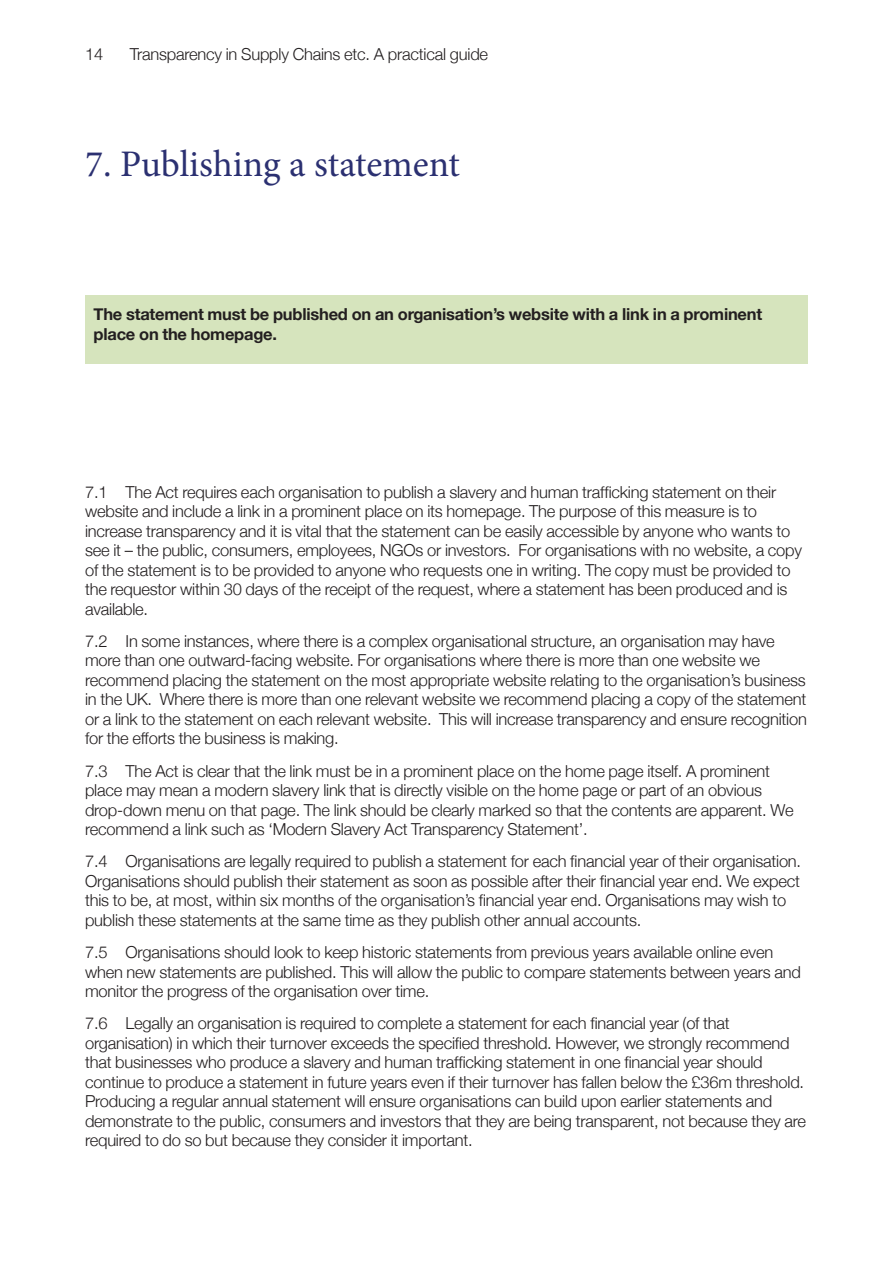
<style>
.page{position:relative;width:893px;height:1263px;background:#fff}
.page>*{position:absolute;margin:0;border:0;box-sizing:border-box;transform-origin:0 0}
.Heading_01{font:37.5px "Minion Pro";letter-spacing:-.005em;color:#2b3071}
._06_body_text_1_0_no{font:300 16.5px/19.5px "Helvetica Neue";letter-spacing:-.015em;color:#231f20}
.t1{font:700 16.5px/19.5px "Helvetica Neue";letter-spacing:-.015em;color:#231f20}
</style>
<div class="page">
<div style="left:85px;top:296px;width:723px;height:68px;background:#d6e4bd"></div>
<p class="_06_body_text_1_0_no" style="left:85px;top:44px;width:20px">14</p>
<p class="_06_body_text_1_0_no" style="left:130px;top:44px;width:360px">Transparency in Supply Chains etc. A practical guide</p>
<p class="Heading_01" style="left:85px;top:139px;width:376px">7. Publishing a statement</p>
<p class="t1" style="left:94px;top:304px;width:670px">The statement must be published on an organisation’s website with a link in a prominent place on the homepage.</p>
<p class="_06_body_text_1_0_no" style="left:85px;top:482px;width:719px">7.1 The Act requires each organisation to publish a slavery and human trafficking statement on their website and include a link in a prominent place on its homepage. The purpose of this measure is to increase transparency and it is vital that the statement can be easily accessible by anyone who wants to see it – the public, consumers, employees, NGOs or investors. For organisations with no website, a copy of the statement is to be provided to anyone who requests one in writing. The copy must be provided to the requestor within 30 days of the receipt of the request, where a statement has been produced and is available.</p>
<p class="_06_body_text_1_0_no" style="left:85px;top:631px;width:723px">7.2 In some instances, where there is a complex organisational structure, an organisation may have more than one outward-facing website. For organisations where there is more than one website we recommend placing the statement on the most appropriate website relating to the organisation’s business in the UK. Where there is more than one relevant website we recommend placing a copy of the statement or a link to the statement on each relevant website. This will increase transparency and ensure recognition for the efforts the business is making.</p>
<p class="_06_body_text_1_0_no" style="left:85px;top:761px;width:710px">7.3 The Act is clear that the link must be in a prominent place on the home page itself. A prominent place may mean a modern slavery link that is directly visible on the home page or part of an obvious drop-down menu on that page. The link should be clearly marked so that the contents are apparent. We recommend a link such as ‘Modern Slavery Act Transparency Statement’.</p>
<p class="_06_body_text_1_0_no" style="left:85px;top:851px;width:718px">7.4 Organisations are legally required to publish a statement for each financial year of their organisation.<br>Organisations should publish their statement as soon as possible after their financial year end. We expect this to be, at most, within six months of the organisation’s financial year end. Organisations may wish to publish these statements at the same time as they publish other annual accounts.</p>
<p class="_06_body_text_1_0_no" style="left:85px;top:942px;width:717px">7.5 Organisations should look to keep historic statements from previous years available online even when new statements are published. This will allow the public to compare statements between years and monitor the progress of the organisation over time.</p>
<p class="_06_body_text_1_0_no" style="left:85px;top:1013px;width:723px">7.6 Legally an organisation is required to complete a statement for each financial year (of that organisation) in which their turnover exceeds the specified threshold. However, we strongly recommend that businesses who produce a slavery and human trafficking statement in one financial year should continue to produce a statement in future years even if their turnover has fallen below the £36m threshold.<br>Producing a regular annual statement will ensure organisations can build upon earlier statements and demonstrate to the public, consumers and investors that they are being transparent, not because they are required to do so but because they consider it important.</p>
</div>
